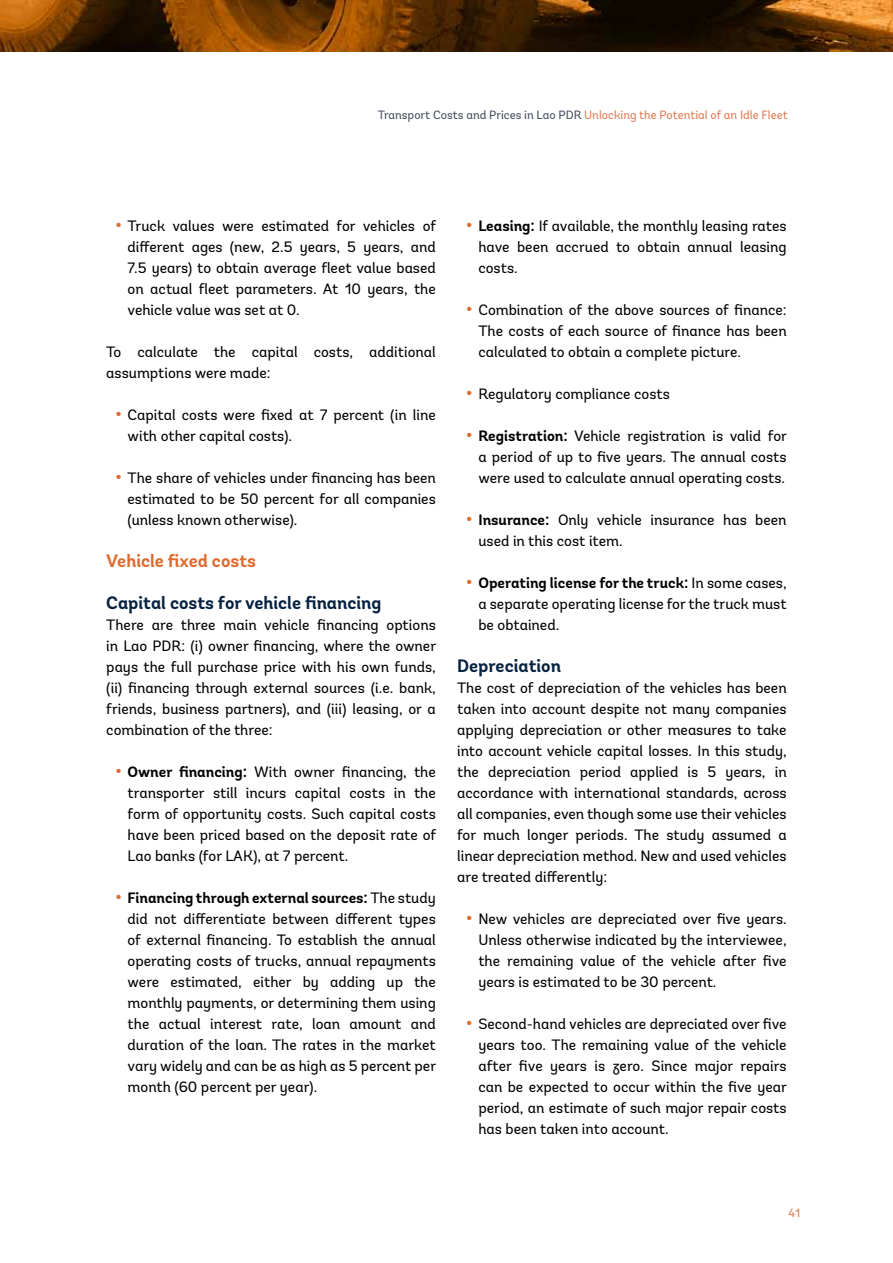
<style>
.page{position:relative;width:893px;height:1263px;background:#fff}
.page>*{position:absolute;margin:0;border:0;box-sizing:border-box;transform-origin:0 0}
.t1{font:700 18px "Andes";color:#072241}
.t2{font:700 18px "Andes";color:#dd6b2f}
.t3{font:15px/21px "Andes";color:#000;text-align:justify}
.t4{font:12px "Andes";color:#df7b54}
.s1{color:#464e5d}
.s2{font-size:21px;color:#dd6b2f}
.s3{font-weight:700}
</style>
<div class="page">
<img style="left:0;top:0;width:893px;height:51px">
<p class="t4" style="left:378px;top:108px;width:411px"><span class="s1">Transport Costs and Prices in Lao PDR</span> Unlocking the Potential of an Idle Fleet</p>
<p class="t3" style="left:128px;top:215px;width:310px;text-indent:-13px"><span class="s2">•</span> Truck values were estimated for vehicles of different ages (new, 2.5 years, 5 years, and 7.5 years) to obtain average fleet value based on actual fleet parameters. At 10 years, the vehicle value was set at 0.</p>
<p class="t3" style="left:106px;top:341px;width:331px">To calculate the capital costs, additional assumptions were made:</p>
<p class="t3" style="left:128px;top:404px;width:310px;text-indent:-13px"><span class="s2">•</span> Capital costs were fixed at 7 percent (in line with other capital costs).</p>
<p class="t3" style="left:128px;top:467px;width:310px;text-indent:-13px"><span class="s2">•</span> The share of vehicles under financing has been estimated to be 50 percent for all companies (unless known otherwise).</p>
<p class="t2" style="left:106px;top:550px;width:151px">Vehicle fixed costs</p>
<p class="t1" style="left:106px;top:592px;width:277px">Capital costs for vehicle financing</p>
<p class="t3" style="left:106px;top:614px;width:331px">There are three main vehicle financing options in Lao PDR: (i) owner financing, where the owner pays the full purchase price with his own funds, (ii) financing through external sources (i.e. bank, friends, business partners), and (iii) leasing, or a combination of the three:</p>
<p class="t3" style="left:128px;top:761px;width:310px;text-indent:-13px"><span class="s2">•</span> <span class="s3">Owner financing:</span> With owner financing, the transporter still incurs capital costs in the form of opportunity costs. Such capital costs have been priced based on the deposit rate of Lao banks (for LAK), at 7 percent.</p>
<p class="t3" style="left:128px;top:887px;width:310px;text-indent:-13px"><span class="s2">•</span> <span class="s3">Financing through external sources:</span> The study did not differentiate between different types of external financing. To establish the annual operating costs of trucks, annual repayments were estimated, either by adding up the monthly payments, or determining them using the actual interest rate, loan amount and duration of the loan. The rates in the market vary widely and can be as high as 5 percent per month (60 percent per year).</p>
<p class="t3" style="left:478px;top:215px;width:310px;text-indent:-13px"><span class="s2">•</span> <span class="s3">Leasing:</span> If available, the monthly leasing rates have been accrued to obtain annual leasing costs.</p>
<p class="t3" style="left:478px;top:299px;width:310px;text-indent:-13px"><span class="s2">•</span> Combination of the above sources of finance:<br>The costs of each source of finance has been calculated to obtain a complete picture.</p>
<p class="t3" style="left:466px;top:383px;width:206px"><span class="s2">•</span> Regulatory compliance costs</p>
<p class="t3" style="left:478px;top:425px;width:310px;text-indent:-13px"><span class="s2">•</span> <span class="s3">Registration:</span> Vehicle registration is valid for a period of up to five years. The annual costs were used to calculate annual operating costs.</p>
<p class="t3" style="left:478px;top:509px;width:310px;text-indent:-13px"><span class="s2">•</span> <span class="s3">Insurance:</span> Only vehicle insurance has been used in this cost item.</p>
<p class="t3" style="left:478px;top:572px;width:310px;text-indent:-13px"><span class="s2">•</span> <span class="s3">Operating license for the truck:</span> In some cases, a separate operating license for the truck must be obtained.</p>
<p class="t1" style="left:457px;top:655px;width:105px">Depreciation</p>
<p class="t3" style="left:457px;top:677px;width:331px">The cost of depreciation of the vehicles has been taken into account despite not many companies applying depreciation or other measures to take into account vehicle capital losses. In this study, the depreciation period applied is 5 years, in accordance with international standards, across all companies, even though some use their vehicles for much longer periods. The study assumed a linear depreciation method. New and used vehicles are treated differently:</p>
<p class="t3" style="left:478px;top:908px;width:310px;text-indent:-13px"><span class="s2">•</span> New vehicles are depreciated over five years.<br>Unless otherwise indicated by the interviewee, the remaining value of the vehicle after five years is estimated to be 30 percent.</p>
<p class="t3" style="left:478px;top:1013px;width:310px;text-indent:-13px"><span class="s2">•</span> Second-hand vehicles are depreciated over five years too. The remaining value of the vehicle after five years is zero. Since major repairs can be expected to occur within the five year period, an estimate of such major repair costs has been taken into account.</p>
<p class="t4" style="left:788px;top:1206px;width:13px">41</p>
</div>
